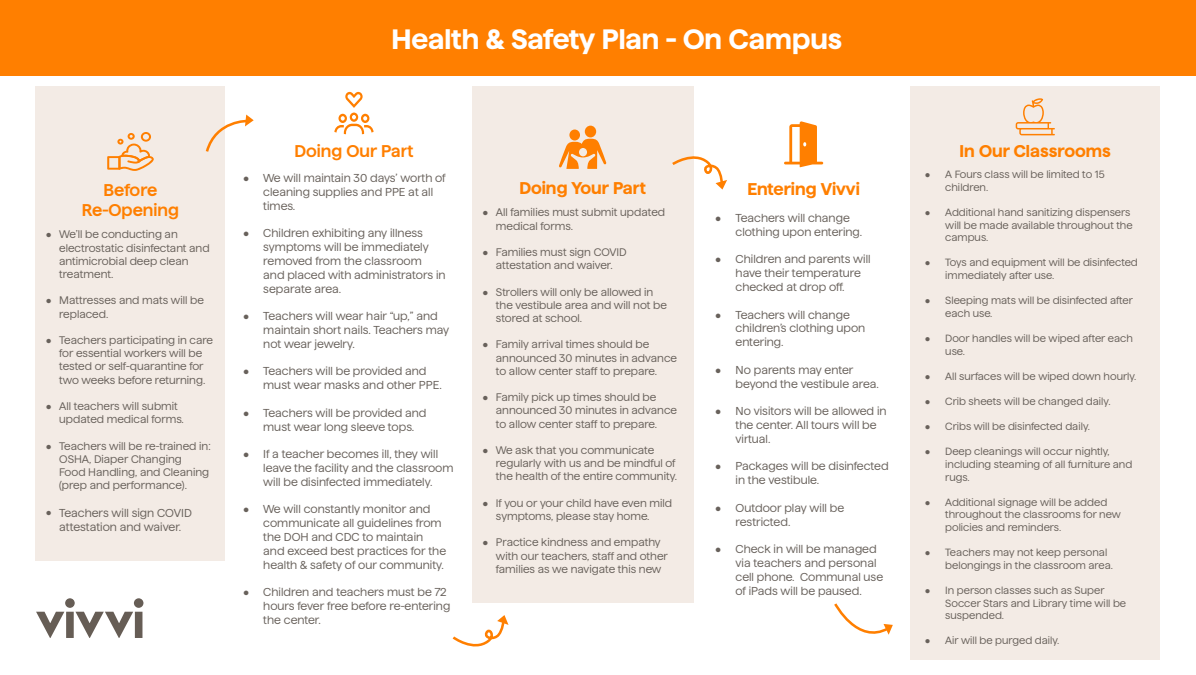
<style>
.page{position:relative;width:1196px;height:675px;background:#fff}
.page>*{position:absolute;margin:0;border:0;box-sizing:border-box;transform-origin:0 0}
.t1{font:700 28px "Matter Neue XH";color:#fff}
.t2{font:700 17px "Matter Neue XH";color:#ff7f00}
.t3{font:600 17px/20.4px "Matter Neue XH";color:#ff7f00;text-align:center}
.t4{font:11.5px/13.8px "Matter Neue XH";color:#68615b}
.t5{font:11px/13.2px "Matter Neue XH";color:#68615b}
.t6{font:10.5px/12.6px "Matter Neue XH";color:#68615b}
</style>
<div class="page">
<div style="left:910px;top:86px;width:249px;height:574px;background:#f3ebe5"></div>
<div style="left:471px;top:86px;width:222px;height:517px;background:#f3ebe5"></div>
<div style="left:36px;top:86px;width:189px;height:475px;background:#f3ebe5"></div>
<div style="left:0;top:0;width:1195px;height:75px;background:#ff7f00"></div>
<svg style="left:834px;top:603px;width:58px;height:32px"></svg>
<svg style="left:205px;top:115px;width:49px;height:37px"></svg>
<svg style="left:672px;top:151px;width:55px;height:39px"></svg>
<svg style="left:452px;top:615px;width:56px;height:32px"></svg>
<svg style="left:107px;top:132px;width:47px;height:39px"></svg>
<svg style="left:1015px;top:98px;width:39px;height:37px"></svg>
<svg style="left:784px;top:121px;width:39px;height:46px"></svg>
<svg style="left:559px;top:139px;width:47px;height:30px"></svg>
<div style="left:569px;top:130px;width:11px;height:11px;background:#ff7f00;border-radius:50%"></div>
<div style="left:584px;top:126px;width:12px;height:11px;background:#ff7f00;border-radius:50%"></div>
<svg style="left:334px;top:92px;width:39px;height:42px"></svg>
<svg style="left:36px;top:598px;width:107px;height:40px"></svg>
<h1 class="t1" style="left:391px;top:18px;width:452px">Health &amp; Safety Plan - On Campus</h1>
<p class="t5" style="left:46px;top:227px;width:7px">•</p>
<p class="t5" style="left:46px;top:293px;width:7px">•</p>
<p class="t5" style="left:46px;top:333px;width:7px">•</p>
<p class="t5" style="left:46px;top:399px;width:7px">•</p>
<p class="t5" style="left:46px;top:438px;width:7px">•</p>
<p class="t5" style="left:46px;top:504px;width:7px">•</p>
<h2 class="t3" style="left:82px;top:178px;width:99px">Before<br>Re-Opening</h2>
<p class="t5" style="left:59px;top:227px;width:152px">We’ll be conducting an electrostatic disinfectant and antimicrobial deep clean treatment.</p>
<p class="t5" style="left:59px;top:293px;width:146px">Mattresses and mats will be replaced.</p>
<p class="t5" style="left:59px;top:333px;width:155px">Teachers participating in care for essential workers will be tested or self-quarantine for two weeks before returning.</p>
<p class="t5" style="left:59px;top:399px;width:126px">All teachers will submit updated medical forms.</p>
<p class="t5" style="left:59px;top:438px;width:153px">Teachers will be re-trained in:<br>OSHA, Diaper Changing<br>Food Handling, and Cleaning (prep and performance).</p>
<p class="t4" style="left:59px;top:505px;width:134px">Teachers will sign COVID attestation and waiver.</p>
<p class="t4" style="left:243px;top:170px;width:7px">•</p>
<p class="t4" style="left:243px;top:226px;width:7px">•</p>
<p class="t4" style="left:243px;top:308px;width:7px">•</p>
<p class="t4" style="left:243px;top:364px;width:7px">•</p>
<p class="t4" style="left:243px;top:405px;width:7px">•</p>
<p class="t4" style="left:243px;top:446px;width:7px">•</p>
<p class="t4" style="left:243px;top:502px;width:7px">•</p>
<p class="t4" style="left:243px;top:584px;width:7px">•</p>
<h2 class="t3" style="left:294px;top:139px;width:120px">Doing Our Part</h2>
<p class="t4" style="left:263px;top:170px;width:184px">We will maintain 30 days’ worth of cleaning supplies and PPE at all times.</p>
<p class="t4" style="left:263px;top:226px;width:184px">Children exhibiting any illness symptoms will be immediately removed from the classroom and placed with administrators in separate area.</p>
<p class="t4" style="left:263px;top:308px;width:187px">Teachers will wear hair “up,” and maintain short nails. Teachers may not wear jewelry.</p>
<p class="t4" style="left:263px;top:364px;width:180px">Teachers will be provided and must wear masks and other PPE.</p>
<p class="t4" style="left:263px;top:405px;width:165px">Teachers will be provided and must wear long sleeve tops.</p>
<p class="t4" style="left:263px;top:446px;width:192px">If a teacher becomes ill, they will leave the facility and the classroom will be disinfected immediately.</p>
<p class="t4" style="left:263px;top:502px;width:184px">We will constantly monitor and communicate all guidelines from the DOH and CDC to maintain and exceed best practices for the health &amp; safety of our community.</p>
<p class="t4" style="left:263px;top:584px;width:188px">Children and teachers must be 72 hours fever free before re-entering the center.</p>
<p class="t5" style="left:483px;top:205px;width:7px">•</p>
<p class="t5" style="left:483px;top:245px;width:7px">•</p>
<p class="t5" style="left:483px;top:284px;width:7px">•</p>
<p class="t5" style="left:483px;top:337px;width:7px">•</p>
<p class="t5" style="left:483px;top:390px;width:7px">•</p>
<p class="t5" style="left:483px;top:443px;width:7px">•</p>
<p class="t5" style="left:483px;top:495px;width:7px">•</p>
<p class="t5" style="left:483px;top:535px;width:7px">•</p>
<h2 class="t2" style="left:519px;top:175px;width:128px">Doing Your Part</h2>
<p class="t5" style="left:496px;top:205px;width:171px">All families must submit updated medical forms.</p>
<p class="t5" style="left:496px;top:245px;width:132px">Families must sign COVID attestation and waiver.</p>
<p class="t5" style="left:496px;top:284px;width:172px">Strollers will only be allowed in the vestibule area and will not be stored at school.</p>
<p class="t5" style="left:496px;top:337px;width:183px">Family arrival times should be announced 30 minutes in advance to allow center staff to prepare.</p>
<p class="t5" style="left:496px;top:390px;width:183px">Family pick up times should be announced 30 minutes in advance to allow center staff to prepare.</p>
<p class="t5" style="left:496px;top:443px;width:183px">We ask that you communicate regularly with us and be mindful of the health of the entire community.</p>
<p class="t5" style="left:496px;top:495px;width:178px">If you or your child have even mild symptoms, please stay home.</p>
<p class="t5" style="left:496px;top:535px;width:173px">Practice kindness and empathy with our teachers, staff and other families as we navigate this new</p>
<p class="t4" style="left:715px;top:210px;width:7px">•</p>
<p class="t4" style="left:715px;top:251px;width:7px">•</p>
<p class="t4" style="left:715px;top:307px;width:7px">•</p>
<p class="t4" style="left:715px;top:362px;width:7px">•</p>
<p class="t4" style="left:715px;top:403px;width:7px">•</p>
<p class="t4" style="left:715px;top:458px;width:7px">•</p>
<p class="t4" style="left:715px;top:500px;width:7px">•</p>
<p class="t4" style="left:715px;top:541px;width:7px">•</p>
<h2 class="t2" style="left:747px;top:176px;width:114px">Entering Vivvi</h2>
<p class="t4" style="left:735px;top:210px;width:128px">Teachers will change clothing upon entering.</p>
<p class="t4" style="left:735px;top:251px;width:137px">Children and parents will have their temperature checked at drop off.</p>
<p class="t4" style="left:735px;top:307px;width:131px">Teachers will change children’s clothing upon entering.</p>
<p class="t4" style="left:735px;top:362px;width:145px">No parents may enter beyond the vestibule area.</p>
<p class="t4" style="left:735px;top:403px;width:152px">No visitors will be allowed in the center. All tours will be virtual.</p>
<p class="t4" style="left:735px;top:458px;width:154px">Packages will be disinfected in the vestibule.</p>
<p class="t4" style="left:735px;top:500px;width:110px">Outdoor play will be restricted.</p>
<p class="t4" style="left:735px;top:541px;width:149px">Check in will be managed via teachers and personal cell phone. Communal use of iPads will be paused.</p>
<p class="t6" style="left:925px;top:167px;width:7px">•</p>
<p class="t6" style="left:925px;top:205px;width:7px">•</p>
<p class="t6" style="left:925px;top:255px;width:7px">•</p>
<p class="t6" style="left:925px;top:293px;width:7px">•</p>
<p class="t6" style="left:925px;top:331px;width:7px">•</p>
<p class="t6" style="left:925px;top:369px;width:7px">•</p>
<p class="t6" style="left:925px;top:394px;width:7px">•</p>
<p class="t6" style="left:925px;top:419px;width:7px">•</p>
<p class="t6" style="left:925px;top:444px;width:7px">•</p>
<p class="t6" style="left:925px;top:495px;width:7px">•</p>
<p class="t6" style="left:925px;top:545px;width:7px">•</p>
<p class="t6" style="left:925px;top:583px;width:7px">•</p>
<p class="t6" style="left:925px;top:633px;width:7px">•</p>
<h2 class="t2" style="left:959px;top:138px;width:153px">In Our Classrooms</h2>
<p class="t6" style="left:945px;top:167px;width:161px">A Fours class will be limited to 15 children.</p>
<p class="t6" style="left:945px;top:205px;width:189px">Additional hand sanitizing dispensers will be made available throughout the campus.</p>
<p class="t6" style="left:945px;top:255px;width:194px">Toys and equipment will be disinfected immediately after use.</p>
<p class="t6" style="left:945px;top:293px;width:189px">Sleeping mats will be disinfected after each use.</p>
<p class="t6" style="left:945px;top:331px;width:189px">Door handles will be wiped after each use.</p>
<p class="t6" style="left:945px;top:369px;width:193px">All surfaces will be wiped down hourly.</p>
<p class="t6" style="left:945px;top:394px;width:167px">Crib sheets will be changed daily.</p>
<p class="t6" style="left:945px;top:419px;width:146px">Cribs will be disinfected daily.</p>
<p class="t6" style="left:945px;top:444px;width:188px">Deep cleanings will occur nightly, including steaming of all furniture and rugs.</p>
<p class="t6" style="left:945px;top:495px;width:177px">Additional signage will be added throughout the classrooms for new policies and reminders.</p>
<p class="t6" style="left:945px;top:545px;width:169px">Teachers may not keep personal belongings in the classroom area.</p>
<p class="t6" style="left:945px;top:583px;width:182px">In person classes such as Super<br>Soccer Stars and Library time will be suspended.</p>
<p class="t6" style="left:945px;top:633px;width:116px">Air will be purged daily.</p>
</div>
